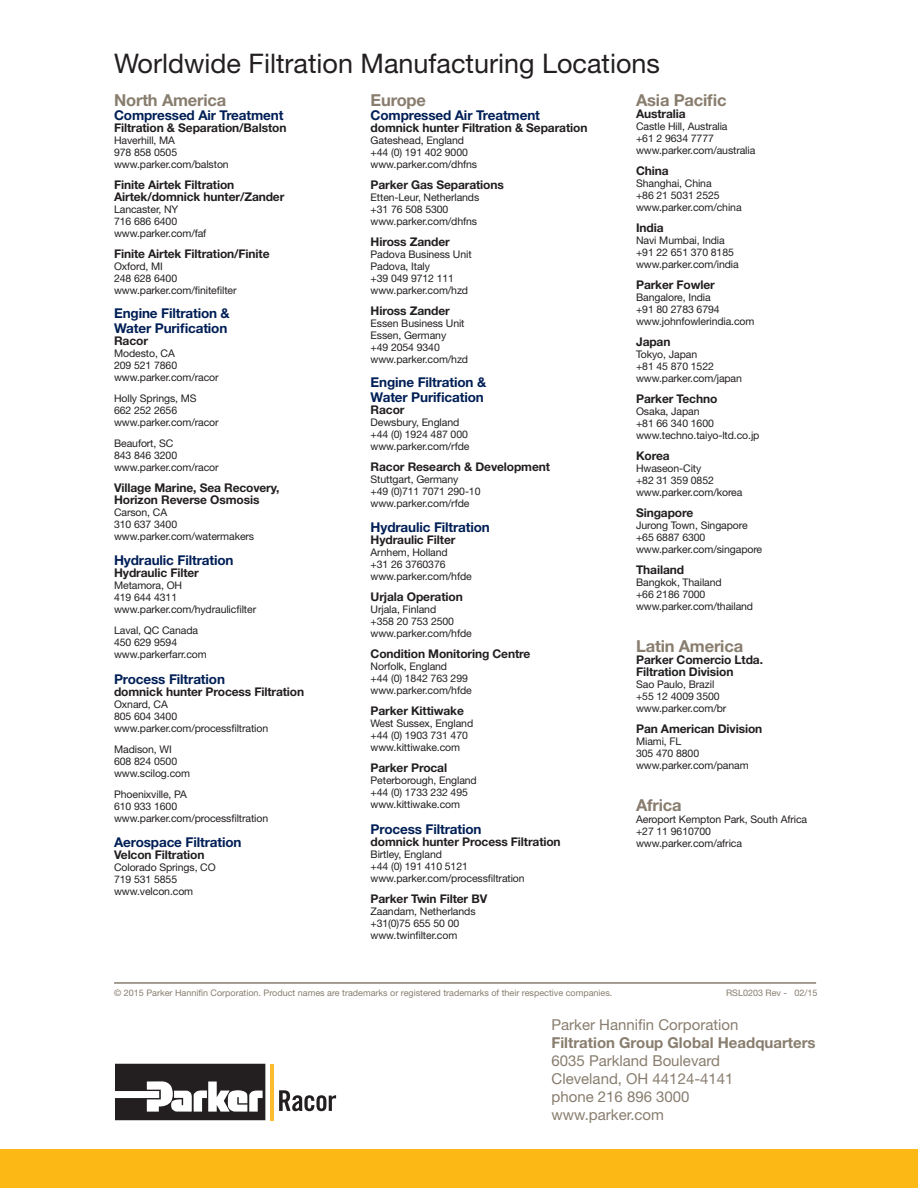
<style>
.page{position:relative;width:918px;height:1188px;background:#fff}
.page>*{position:absolute;margin:0;border:0;box-sizing:border-box;transform-origin:0 0}
.t1{font:27px "Helvetica Neue LT Std";color:#231f20}
.AMD-Locations_Name{font:700 16.5px "Helvetica Neue LT Std";letter-spacing:-.01em;color:#887d6e}
.t2{font:15px "Helvetica Neue LT Std";color:#887d6e}
.t3{font:700 15px "Helvetica Neue LT Std";color:#887d6e}
.AMD-Locations_Body{font:700 13.5px/15px "Helvetica Neue LT Std";letter-spacing:-.01em;color:#001f56}
.AMD-Locations_Name-2{font:700 13.5px "Helvetica Neue LT Std";letter-spacing:-.01em;color:#001f56}
.AMD-Locations_Name-3{font:700 12px/12px "Helvetica Neue LT Std";letter-spacing:-.01em;color:#231f20}
.AMD-Locations_Body-2{font:10.5px/12px "Helvetica Neue LT Std";letter-spacing:-.01em;color:#231f20}
.t4{font:9px "Helvetica Neue LT Std";color:#887d6e}
</style>
<div class="page">
<div style="left:0;top:1150px;width:918px;height:38px;background:#fcb814"></div>
<hr style="left:114px;top:982px;width:702px;height:2px;background:#887d6e">
<svg style="left:115px;top:1064px;width:150px;height:56px"></svg>
<hr style="left:271px;top:1064px;width:3px;height:56px;background:#fdbb2e">
<svg style="left:279px;top:1090px;width:57px;height:21px"></svg>
<p class="t1" style="left:114px;top:48px;width:547px">Worldwide Filtration Manufacturing Locations</p>
<p class="AMD-Locations_Name" style="left:114px;top:90px;width:114px">North America</p>
<p class="AMD-Locations_Name-2" style="left:114px;top:107px;width:171px">Compressed Air Treatment</p>
<p class="AMD-Locations_Name-3" style="left:114px;top:121px;width:174px">Filtration &amp; Separation/Balston</p>
<p class="AMD-Locations_Body-2" style="left:114px;top:134px;width:116px">Haverhill, MA<br>978 858 0505 www.parker.com/balston</p>
<p class="AMD-Locations_Name-3" style="left:114px;top:178px;width:172px">Finite Airtek Filtration<br>Airtek/domnick hunter/Zander</p>
<p class="AMD-Locations_Body-2" style="left:114px;top:203px;width:94px">Lancaster, NY<br>716 686 6400 www.parker.com/faf</p>
<p class="AMD-Locations_Name-3" style="left:114px;top:247px;width:157px">Finite Airtek Filtration/Finite</p>
<p class="AMD-Locations_Body-2" style="left:114px;top:260px;width:124px">Oxford, MI<br>248 628 6400 www.parker.com/finitefilter</p>
<p class="AMD-Locations_Body" style="left:114px;top:305px;width:117px">Engine Filtration &amp;<br>Water Purification</p>
<p class="AMD-Locations_Name-3" style="left:114px;top:334px;width:35px">Racor</p>
<p class="AMD-Locations_Body-2" style="left:114px;top:347px;width:106px">Modesto, CA<br>209 521 7860 www.parker.com/racor</p>
<p class="AMD-Locations_Body-2" style="left:114px;top:392px;width:106px">Holly Springs, MS<br>662 252 2656 www.parker.com/racor</p>
<p class="AMD-Locations_Body-2" style="left:114px;top:437px;width:106px">Beaufort, SC<br>843 846 3200 www.parker.com/racor</p>
<p class="AMD-Locations_Name-3" style="left:114px;top:481px;width:167px">Village Marine, Sea Recovery,</p>
<p class="AMD-Locations_Name-3" style="left:114px;top:493px;width:147px">Horizon Reverse Osmosis</p>
<p class="AMD-Locations_Body-2" style="left:114px;top:506px;width:142px">Carson, CA<br>310 637 3400 www.parker.com/watermakers</p>
<p class="AMD-Locations_Body" style="left:114px;top:553px;width:121px">Hydraulic Filtration</p>
<p class="AMD-Locations_Name-3" style="left:114px;top:567px;width:86px">Hydraulic Filter</p>
<p class="AMD-Locations_Body-2" style="left:114px;top:579px;width:144px">Metamora, OH<br>419 644 4311 www.parker.com/hydraulicfilter</p>
<p class="AMD-Locations_Body-2" style="left:114px;top:624px;width:94px">Laval, QC Canada<br>450 629 9594 www.parkerfarr.com</p>
<p class="AMD-Locations_Body" style="left:114px;top:671px;width:112px">Process Filtration</p>
<p class="AMD-Locations_Name-3" style="left:114px;top:685px;width:192px">domnick hunter Process Filtration</p>
<p class="AMD-Locations_Body-2" style="left:114px;top:698px;width:156px">Oxnard, CA<br>805 604 3400 www.parker.com/processfiltration</p>
<p class="AMD-Locations_Body-2" style="left:114px;top:743px;width:77px">Madison, WI<br>608 824 0500 www.scilog.com</p>
<p class="AMD-Locations_Body-2" style="left:114px;top:788px;width:156px">Phoenixville, PA<br>610 933 1600 www.parker.com/processfiltration</p>
<p class="AMD-Locations_Body" style="left:114px;top:835px;width:129px">Aerospace Filtration</p>
<p class="AMD-Locations_Name-3" style="left:114px;top:849px;width:92px">Velcon Filtration</p>
<p class="AMD-Locations_Body-2" style="left:114px;top:861px;width:103px">Colorado Springs, CO<br>719 531 5855 www.velcon.com</p>
<p class="AMD-Locations_Name" style="left:371px;top:90px;width:57px">Europe</p>
<p class="AMD-Locations_Name-2" style="left:371px;top:107px;width:171px">Compressed Air Treatment</p>
<p class="AMD-Locations_Name-3" style="left:371px;top:121px;width:218px">domnick hunter Filtration &amp; Separation</p>
<p class="AMD-Locations_Body-2" style="left:371px;top:134px;width:108px">Gateshead, England +44 (0) 191 402 9000 www.parker.com/dhfns</p>
<p class="AMD-Locations_Name-3" style="left:371px;top:178px;width:135px">Parker Gas Separations</p>
<p class="AMD-Locations_Body-2" style="left:371px;top:191px;width:110px">Etten-Leur, Netherlands +31 76 508 5300 www.parker.com/dhfns</p>
<p class="AMD-Locations_Name-3" style="left:371px;top:235px;width:81px">Hiross Zander</p>
<p class="AMD-Locations_Body-2" style="left:371px;top:248px;width:103px">Padova Business Unit<br>Padova, Italy<br>+39 049 9712 111 www.parker.com/hzd</p>
<p class="AMD-Locations_Name-3" style="left:371px;top:304px;width:81px">Hiross Zander</p>
<p class="AMD-Locations_Body-2" style="left:371px;top:317px;width:99px">Essen Business Unit<br>Essen, Germany<br>+49 2054 9340 www.parker.com/hzd</p>
<p class="AMD-Locations_Body" style="left:371px;top:374px;width:117px">Engine Filtration &amp;<br>Water Purification</p>
<p class="AMD-Locations_Name-3" style="left:371px;top:403px;width:35px">Racor</p>
<p class="AMD-Locations_Body-2" style="left:371px;top:416px;width:100px">Dewsbury, England +44 (0) 1924 487 000 www.parker.com/rfde</p>
<p class="AMD-Locations_Name-3" style="left:371px;top:460px;width:181px">Racor Research &amp; Development</p>
<p class="AMD-Locations_Body-2" style="left:371px;top:473px;width:111px">Stuttgart, Germany<br>+49 (0)711 7071 290-10 www.parker.com/rfde</p>
<p class="AMD-Locations_Body" style="left:371px;top:520px;width:121px">Hydraulic Filtration</p>
<p class="AMD-Locations_Name-3" style="left:371px;top:534px;width:86px">Hydraulic Filter</p>
<p class="AMD-Locations_Body-2" style="left:371px;top:546px;width:103px">Arnhem, Holland<br>+31 26 3760376 www.parker.com/hfde</p>
<p class="AMD-Locations_Name-3" style="left:371px;top:591px;width:94px">Urjala Operation</p>
<p class="AMD-Locations_Body-2" style="left:371px;top:603px;width:103px">Urjala, Finland<br>+358 20 753 2500 www.parker.com/hfde</p>
<p class="AMD-Locations_Name-3" style="left:371px;top:648px;width:161px">Condition Monitoring Centre</p>
<p class="AMD-Locations_Body-2" style="left:371px;top:660px;width:103px">Norfolk, England<br>+44 (0) 1842 763 299 www.parker.com/hfde</p>
<p class="AMD-Locations_Name-3" style="left:371px;top:705px;width:95px">Parker Kittiwake</p>
<p class="AMD-Locations_Body-2" style="left:371px;top:717px;width:104px">West Sussex, England +44 (0) 1903 731 470 www.kittiwake.com</p>
<p class="AMD-Locations_Name-3" style="left:371px;top:762px;width:78px">Parker Procal</p>
<p class="AMD-Locations_Body-2" style="left:371px;top:774px;width:108px">Peterborough, England +44 (0) 1733 232 495 www.kittiwake.com</p>
<p class="AMD-Locations_Body" style="left:371px;top:821px;width:112px">Process Filtration</p>
<p class="AMD-Locations_Name-3" style="left:371px;top:835px;width:192px">domnick hunter Process Filtration</p>
<p class="AMD-Locations_Body-2" style="left:371px;top:848px;width:156px">Birtley, England<br>+44 (0) 191 410 5121 www.parker.com/processfiltration</p>
<p class="AMD-Locations_Name-3" style="left:371px;top:892px;width:118px">Parker Twin Filter BV</p>
<p class="AMD-Locations_Body-2" style="left:371px;top:905px;width:106px">Zaandam, Netherlands +31(0)75 655 50 00 www.twinfilter.com</p>
<p class="t4" style="left:114px;top:987px;width:500px">© 2015 Parker Hannifin Corporation. Product names are trademarks or registered trademarks of their respective companies.</p>
<p class="AMD-Locations_Name" style="left:636px;top:90px;width:92px">Asia Pacific</p>
<p class="AMD-Locations_Name-3" style="left:636px;top:108px;width:51px">Australia</p>
<p class="AMD-Locations_Body-2" style="left:636px;top:120px;width:121px">Castle Hill, Australia<br>+61 2 9634 7777 www.parker.com/australia</p>
<p class="AMD-Locations_Name-3" style="left:636px;top:165px;width:34px">China</p>
<p class="AMD-Locations_Body-2" style="left:636px;top:177px;width:107px">Shanghai, China<br>+86 21 5031 2525 www.parker.com/china</p>
<p class="AMD-Locations_Name-3" style="left:636px;top:222px;width:29px">India</p>
<p class="AMD-Locations_Body-2" style="left:636px;top:234px;width:104px">Navi Mumbai, India +91 22 651 370 8185 www.parker.com/india</p>
<p class="AMD-Locations_Name-3" style="left:636px;top:279px;width:80px">Parker Fowler</p>
<p class="AMD-Locations_Body-2" style="left:636px;top:291px;width:120px">Bangalore, India<br>+91 80 2783 6794 www.johnfowlerindia.com</p>
<p class="AMD-Locations_Name-3" style="left:636px;top:336px;width:36px">Japan</p>
<p class="AMD-Locations_Body-2" style="left:636px;top:348px;width:107px">Tokyo, Japan<br>+81 45 870 1522 www.parker.com/japan</p>
<p class="AMD-Locations_Name-3" style="left:636px;top:393px;width:83px">Parker Techno</p>
<p class="AMD-Locations_Body-2" style="left:636px;top:405px;width:125px">Osaka, Japan<br>+81 66 340 1600 www.techno.taiyo-ltd.co.jp</p>
<p class="AMD-Locations_Name-3" style="left:636px;top:450px;width:35px">Korea</p>
<p class="AMD-Locations_Body-2" style="left:636px;top:462px;width:108px">Hwaseon-City<br>+82 31 359 0852 www.parker.com/korea</p>
<p class="AMD-Locations_Name-3" style="left:636px;top:507px;width:59px">Singapore</p>
<p class="AMD-Locations_Body-2" style="left:636px;top:519px;width:128px">Jurong Town, Singapore +65 6887 6300 www.parker.com/singapore</p>
<p class="AMD-Locations_Name-3" style="left:636px;top:564px;width:50px">Thailand</p>
<p class="AMD-Locations_Body-2" style="left:636px;top:576px;width:119px">Bangkok, Thailand<br>+66 2186 7000 www.parker.com/thailand</p>
<p class="AMD-Locations_Name" style="left:636px;top:636px;width:109px">Latin America</p>
<p class="AMD-Locations_Name-3" style="left:636px;top:654px;width:128px">Parker Comercio Ltda.</p>
<p class="AMD-Locations_Name-3" style="left:636px;top:666px;width:99px">Filtration Division</p>
<p class="AMD-Locations_Body-2" style="left:636px;top:678px;width:92px">Sao Paulo, Brazil +55 12 4009 3500 www.parker.com/br</p>
<p class="AMD-Locations_Name-3" style="left:636px;top:723px;width:128px">Pan American Division</p>
<p class="AMD-Locations_Body-2" style="left:636px;top:735px;width:114px">Miami, FL<br>305 470 8800 www.parker.com/panam</p>
<p class="AMD-Locations_Name" style="left:636px;top:795px;width:47px">Africa</p>
<p class="AMD-Locations_Body-2" style="left:636px;top:813px;width:173px">Aeroport Kempton Park, South Africa +27 11 9610700 www.parker.com/africa</p>
<p class="t4" style="left:726px;top:987px;width:93px">RSL0203 Rev - 02/15</p>
<p class="t2" style="left:552px;top:1016px;width:188px">Parker Hannifin Corporation</p>
<p class="t3" style="left:552px;top:1034px;width:266px">Filtration Group Global Headquarters</p>
<p class="t2" style="left:552px;top:1052px;width:170px">6035 Parkland Boulevard</p>
<p class="t2" style="left:552px;top:1070px;width:184px">Cleveland, OH 44124-4141</p>
<p class="t2" style="left:552px;top:1088px;width:140px">phone 216 896 3000</p>
<p class="t2" style="left:552px;top:1106px;width:114px">www.parker.com</p>
</div>
